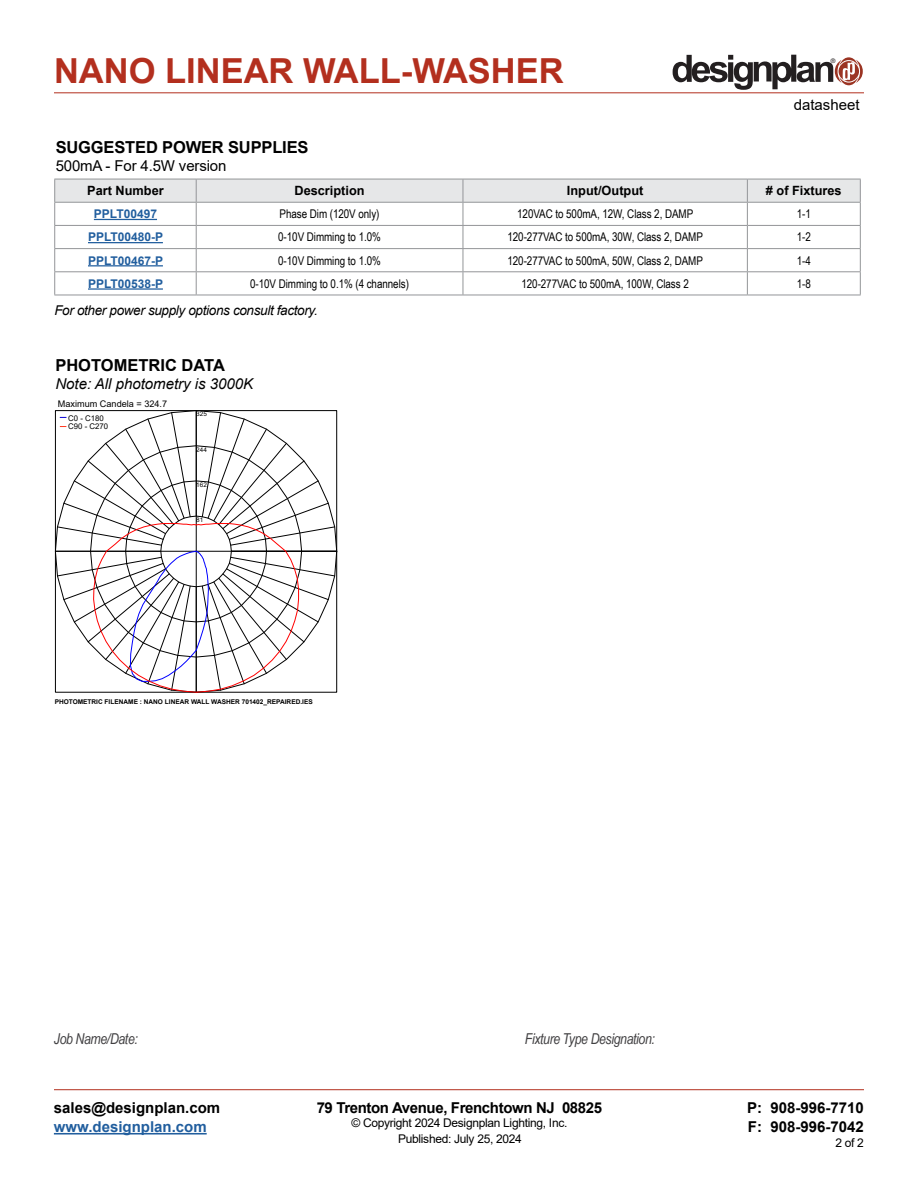
<style>
.page{position:relative;width:918px;height:1188px;background:#fff}
.page>*{position:absolute;margin:0;border:0;box-sizing:border-box;transform-origin:0 0}
.t1{font:700 34.5px "Arial";color:#b32f1e}
.t2{font:700 16.5px "Arial";letter-spacing:-.01em;color:#000}
.t3{font:700 15px/19.5px "Arial";color:#000}
.t4{font:italic 15px "Arial Narrow";letter-spacing:-.025em;color:#414042}
.t5{font:700 15px "Arial";letter-spacing:-.025em;color:#000}
.t6{font:15px "Arial";letter-spacing:-.01em;color:#000}
.t7{font:italic 15px "Arial";color:#000}
.t8{font:700 15px "Arial";color:#215e9e}
.t9{font:italic 13.5px "Arial";letter-spacing:-.025em;color:#000}
.t10{font:700 12.75px "Arial";color:#000}
.t11{font:12px "Arial Narrow";letter-spacing:-.005em;color:#000}
.t12{font:12px "Arial";letter-spacing:-.025em;color:#000}
.t13{font:700 12px "Arial";color:#215e9e}
.t14{font:9.15px "Arial";color:#000}
.t15{font:7.8px/8.9px "Arial";color:#000}
.t16{font:700 6.6px "Arial";color:#000}
.t17{font:6.3px "Arial";letter-spacing:.005em;color:#000}
.t18{font:6.3px "Helvetica";color:#231f20}
</style>
<div class="page">
<hr style="left:54px;top:93px;width:810px;height:1px;background:#b32f1e">
<hr style="left:54px;top:1089px;width:810px;height:1px;background:#b32f1e">
<hr style="left:54px;top:1133px;width:153px;height:2px;background:#215e9e">
<svg style="left:673px;top:55px;width:190px;height:35px"></svg>
<svg style="left:55px;top:411px;width:282px;height:281px"></svg>
<svg style="left:57px;top:413px;width:278px;height:280px"></svg>
<hr style="left:54px;top:295px;width:142px;height:1px;background:#939598">
<hr style="left:196px;top:295px;width:267px;height:1px;background:#939598">
<hr style="left:463px;top:295px;width:284px;height:1px;background:#939598">
<hr style="left:747px;top:295px;width:114px;height:1px;background:#939598">
<svg style="left:54px;top:179px;width:807px;height:116px"></svg>
<hr style="left:94px;top:219px;width:63px;height:1px;background:#215e9e">
<hr style="left:88px;top:242px;width:75px;height:1px;background:#215e9e">
<hr style="left:88px;top:265px;width:75px;height:1px;background:#215e9e">
<hr style="left:88px;top:288px;width:75px;height:2px;background:#215e9e">
<h1 class="t1" style="left:54px;top:47px;width:511px">NANO LINEAR WALL-WASHER</h1>
<p class="t18" style="left:831px;top:57px;width:6px">®</p>
<p class="t6" style="left:794px;top:95px;width:67px">datasheet</p>
<h2 class="t2" style="left:56px;top:136px;width:254px">SUGGESTED POWER SUPPLIES</h2>
<p class="t6" style="left:56px;top:156px;width:172px">500mA - For 4.5W version</p>
<p class="t10" style="left:87px;top:182px;width:78px">Part Number</p>
<p class="t10" style="left:295px;top:182px;width:72px">Description</p>
<p class="t10" style="left:567px;top:182px;width:78px">Input/Output</p>
<p class="t10" style="left:766px;top:182px;width:77px"># of Fixtures</p>
<p class="t13" style="left:94px;top:206px;width:65px">PPLT00497</p>
<p class="t11" style="left:280px;top:205px;width:101px">Phase Dim (120V only)</p>
<p class="t11" style="left:517px;top:205px;width:178px">120VAC to 500mA, 12W, Class 2, DAMP</p>
<p class="t11" style="left:797px;top:205px;width:16px">1-1</p>
<p class="t13" style="left:88px;top:229px;width:77px">PPLT00480-P</p>
<p class="t11" style="left:278px;top:228px;width:104px">0-10V Dimming to 1.0%</p>
<p class="t11" style="left:507px;top:228px;width:197px">120-277VAC to 500mA, 30W, Class 2, DAMP</p>
<p class="t11" style="left:797px;top:228px;width:16px">1-2</p>
<p class="t13" style="left:88px;top:252px;width:77px">PPLT00467-P</p>
<p class="t11" style="left:278px;top:252px;width:104px">0-10V Dimming to 1.0%</p>
<p class="t11" style="left:507px;top:252px;width:197px">120-277VAC to 500mA, 50W, Class 2, DAMP</p>
<p class="t11" style="left:797px;top:252px;width:16px">1-4</p>
<p class="t13" style="left:88px;top:275px;width:77px">PPLT00538-P</p>
<p class="t11" style="left:250px;top:275px;width:160px">0-10V Dimming to 0.1% (4 channels)</p>
<p class="t11" style="left:521px;top:275px;width:169px">120-277VAC to 500mA, 100W, Class 2</p>
<p class="t11" style="left:797px;top:275px;width:16px">1-8</p>
<p class="t9" style="left:54px;top:301px;width:265px">For other power supply options consult factory.</p>
<h2 class="t2" style="left:55px;top:354px;width:171px">PHOTOMETRIC DATA</h2>
<p class="t7" style="left:55px;top:374px;width:199px">Note: All photometry is 3000K</p>
<p class="t14" style="left:58px;top:397px;width:111px">Maximum Candela = 324.7</p>
<p class="t15" style="left:68px;top:413px;width:41px">C0 - C180<br>C90 - C270</p>
<p class="t17" style="left:196px;top:410px;width:12px">325</p>
<p class="t17" style="left:196px;top:445px;width:12px">244</p>
<p class="t17" style="left:196px;top:480px;width:12px">162</p>
<p class="t17" style="left:196px;top:515px;width:9px">81</p>
<p class="t16" style="left:55px;top:697px;width:260px">PHOTOMETRIC FILENAME : NANO LINEAR WALL WASHER 701402_REPAIRED.IES</p>
<p class="t4" style="left:54px;top:1028px;width:85px">Job Name/Date:</p>
<p class="t4" style="left:525px;top:1029px;width:132px">Fixture Type Designation:</p>
<p class="t3" style="left:54px;top:1098px;width:168px">sales@designplan.com</p>
<p class="t8" style="left:54px;top:1116px;width:154px">www.designplan.com</p>
<p class="t5" style="left:317px;top:1097px;width:287px">79 Trenton Avenue, Frenchtown NJ 08825</p>
<p class="t12" style="left:351px;top:1115px;width:217px">© Copyright 2024 Designplan Lighting, Inc.</p>
<p class="t3" style="left:747px;top:1098px;width:118px">P: 908-996-7710<br>F: 908-996-7042</p>
<p class="t12" style="left:398px;top:1130px;width:125px">Published: July 25, 2024</p>
<p class="t12" style="left:835px;top:1135px;width:30px">2 of 2</p>
</div>
